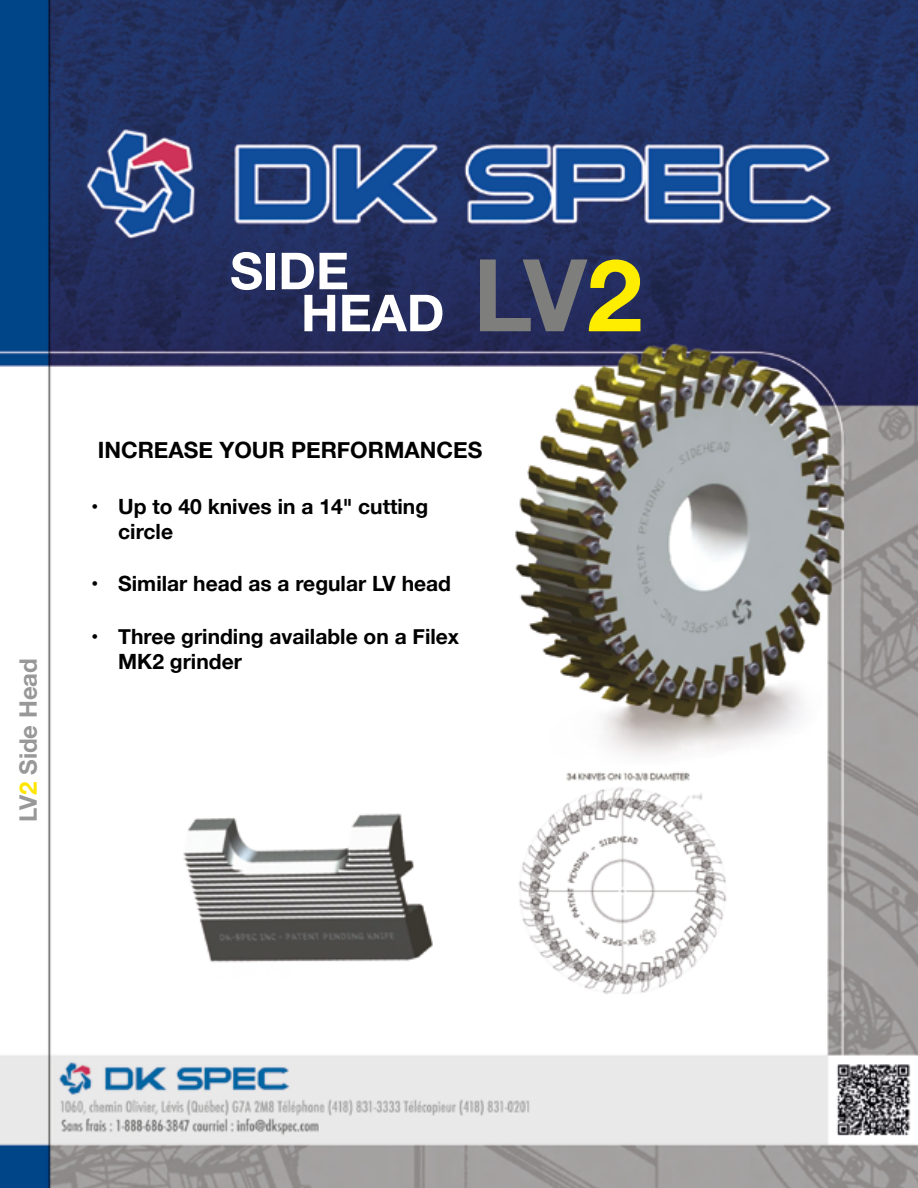
<style>
.page{position:relative;width:918px;height:1188px;background:#fff}
.page>*{position:absolute;margin:0;border:0;box-sizing:border-box;transform-origin:0 0}
.t1{font:700 51px/42px "Helvetica Neue";color:#fff}
.t2{font:700 24px "Helvetica Neue";color:#999898}
.t3{font:700 22.5px "Helvetica Neue";color:#000}
.t4{font:700 21px/25.2px "Helvetica Neue";color:#000}
.s1{color:#fee600}
.s2{font-size:100.5px;color:#7e7e7d}
.s3{font-size:100.5px;color:#ffed00}
</style>
<div class="page">
<img style="left:0;top:0;width:918px;height:1188px">
<p class="t2" style="left:10px;top:822px;width:165px;rotate:-90deg">LV<span class="s1">2</span> Side Head</p>
<h1 class="t1" style="left:301px;top:251px;width:343px;text-indent:-71px">SIDE<br>HEAD <span class="s2">LV</span><span class="s3">2</span></h1>
<p class="t3" style="left:98px;top:432px;width:386px">INCREASE YOUR PERFORMANCES</p>
<p class="t4" style="left:118px;top:495px;width:312px;text-indent:-27px">• Up to 40 knives in a 14" cutting circle</p>
<p class="t4" style="left:91px;top:572px;width:361px">• Similar head as a regular LV head</p>
<p class="t4" style="left:118px;top:624px;width:342px;text-indent:-27px">• Three grinding available on a Filex<br>MK2 grinder</p>
</div>
